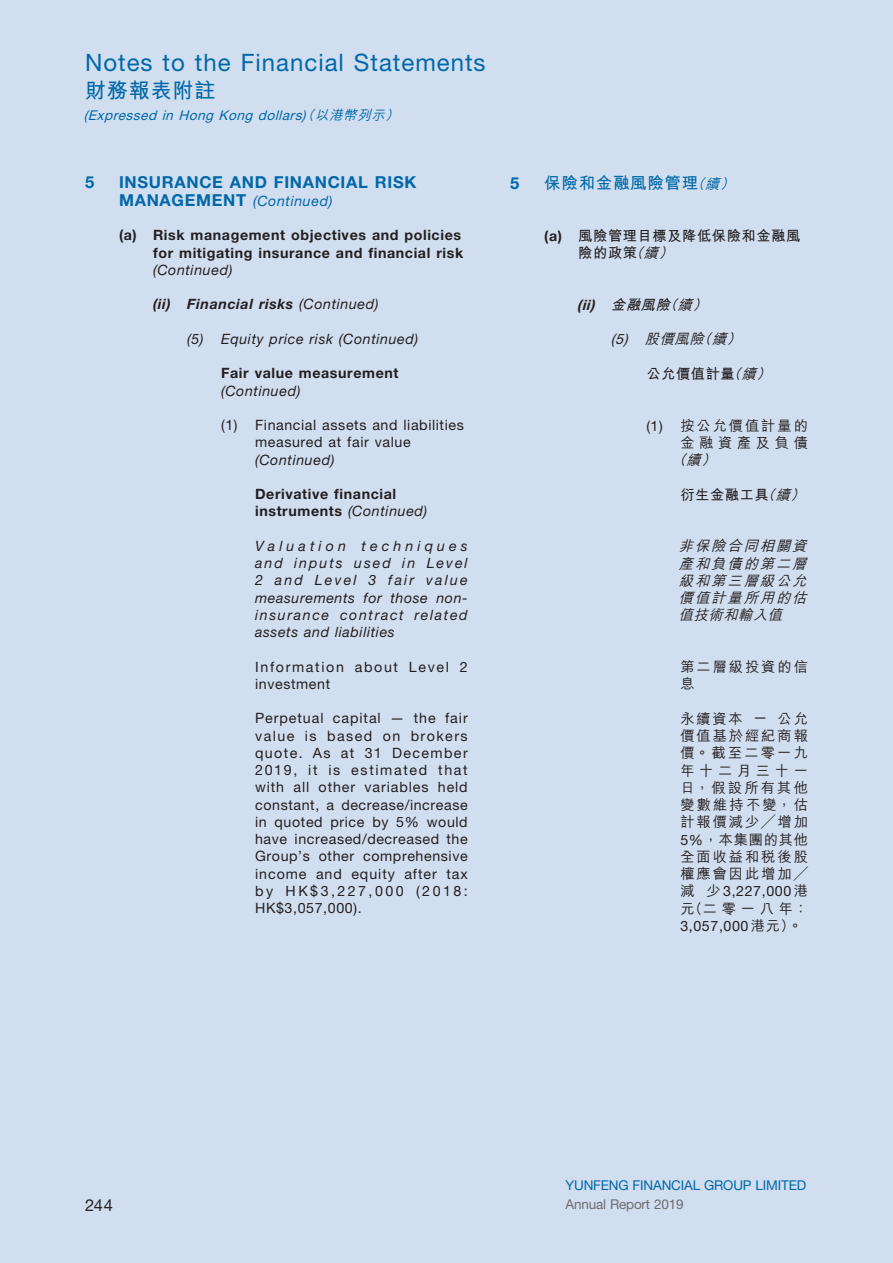
<style>
.page{position:relative;width:893px;height:1263px;background:#d0deef}
.page>*{position:absolute;margin:0;border:0;box-sizing:border-box;transform-origin:0 0}
.t1{font:24px "Helvetica Neue";letter-spacing:.04em;color:#0068a9}
.t2{font:21px "M Hei HK Bold E Ten B5 H";letter-spacing:.04em;color:#0068a9}
.t3{font:700 16.5px "Helvetica Neue";letter-spacing:.04em;color:#0068a9}
.t4{font:16.5px "M Hei HK Bold E Ten B5 H";letter-spacing:.04em;color:#0068a9}
.t5{font:16.5px "Helvetica Neue";color:#231f20}
.t6{font:14.25px/17.2px "Helvetica Neue";letter-spacing:.04em;color:#231f20}
.t7{font:italic 14.25px/17.2px "Helvetica Neue";letter-spacing:.04em;color:#231f20;text-align:justify}
.t8{font:700 14.25px/17.2px "Helvetica Neue";letter-spacing:.04em;color:#231f20;text-align:right}
.t9{font:14.25px/17.2px "M Hei HK Medium E Ten B5 H";letter-spacing:.135em;color:#231f20;text-align:right}
.t10{font:italic 14.25px/17.2px "M Hei HK Medium E Ten B5 H";color:#231f20;text-align:justify}
.t11{font:14.25px/17.2px "M Hei HK Bold E Ten B5 H";letter-spacing:.04em;color:#231f20}
.t12{font:14.25px/17.2px "Helvetica Neue";letter-spacing:.115em;color:#231f20}
.t13{font:italic 700 14.25px "Helvetica Neue";letter-spacing:.04em;color:#231f20}
.t14{font:italic 14.25px "Helvetica Neue";letter-spacing:.04em;color:#0068a9}
.t15{font:italic 700 14.25px "Helvetica Neue";color:#231f20}
.t16{font:italic 13.5px "Helvetica Neue";color:#0068a9}
.t17{font:13.5px "Helvetica Neue";letter-spacing:-.01em;color:#0068a9}
.t18{font:13.5px "Helvetica Neue";letter-spacing:-.01em;color:#6c6d70}
.s1{font-family:"M Hei HK Medium E Ten B5 H"}
.s2{font-weight:700;font-style:normal;font-size:16.5px}
.s3{font-weight:400}
.s4{font-weight:400;font-style:italic}
.s5{font-family:"M Hei HK Medium E Ten B5 H";font-style:italic;font-size:14.25px}
.s6{font-family:"Helvetica Neue";font-weight:700}
.s7{font-family:"M Hei HK Medium E Ten B5 H";font-style:italic}
.s8{font-family:"M Hei HK Bold E Ten B5 H";font-weight:400}
.s9{font-family:"M Hei HK Medium E Ten B5 H";font-weight:400}
.s10{font-family:"Helvetica Neue"}
</style>
<div class="page">
<h1 class="t1" style="left:85px;top:54px;width:402px">Notes to the Financial Statements</h1>
<h2 class="t2" style="left:85px;top:82px;width:132px">財務報表附註</h2>
<p class="t16" style="left:84px;top:110px;width:320px">(Expressed in Hong Kong dollars)<span class="s1">（以港幣列示）</span></p>
<p class="t3" style="left:85px;top:177px;width:11px">5</p>
<p class="t3" style="left:119px;top:177px;width:299px">INSURANCE AND FINANCIAL RISK</p>
<p class="t14" style="left:119px;top:196px;width:215px"><span class="s2">MANAGEMENT</span> (Continued)</p>
<p class="t8" style="left:119px;top:228px;width:346px">(a) Risk management objectives and policies for mitigating insurance and financial risk</p>
<p class="t7" style="left:153px;top:262px;width:81px">(Continued)</p>
<p class="t13" style="left:153px;top:299px;width:227px">(ii) Financial risks <span class="s3">(Continued)</span></p>
<p class="t7" style="left:187px;top:331px;width:233px">(5) Equity price risk (Continued)</p>
<p class="t8" style="left:221px;top:366px;width:179px">Fair value measurement</p>
<p class="t7" style="left:221px;top:383px;width:81px">(Continued)</p>
<p class="t6" style="left:255px;top:418px;width:210px;text-indent:-34px">(1) Financial assets and liabilities measured at fair value</p>
<p class="t7" style="left:255px;top:452px;width:81px">(Continued)</p>
<p class="t8" style="left:255px;top:487px;width:174px;text-align:left">Derivative financial instruments <span class="s4">(Continued)</span></p>
<p class="t7" style="left:255px;top:538px;width:214px">Valuation techniques and inputs used in Level 2 and Level 3 fair value measurements for those non&shy;insurance contract related assets and liabilities</p>
<p class="t12" style="left:255px;top:659px;width:214px">Information about Level 2 investment</p>
<p class="t6" style="left:255px;top:711px;width:214px;text-align:justify">Perpetual capital — the fair value is based on brokers quote. As at 31 December 2019, it is estimated that with all other variables held constant, a decrease/increase in quoted price by 5% would have increased/decreased the Group’s other comprehensive income and equity after tax by HK$3,227,000 (2018:<br>HK$3,057,000).</p>
<p class="t3" style="left:510px;top:177px;width:11px">5</p>
<p class="t4" style="left:544px;top:177px;width:195px">保險和金融風險管理<span class="s5">（續）</span></p>
<p class="t11" style="left:578px;top:229px;width:224px;text-indent:-34px"><span class="s6">(a)</span> 風險管理目標及降低保險和金融風險的政策<span class="s7">（續）</span></p>
<p class="t15" style="left:577px;top:300px;width:135px">(ii) <span class="s8">金融風險</span><span class="s9">（續）</span></p>
<p class="t10" style="left:611px;top:332px;width:135px"><span class="s10">(5)</span> 股價風險（續）</p>
<p class="t11" style="left:646px;top:367px;width:130px">公允價值計量<span class="s7">（續）</span></p>
<p class="t9" style="left:646px;top:419px;width:163px"><span class="s10">(1)</span> 按公允價值計量的金融資產及負債</p>
<p class="t10" style="left:672px;top:453px;width:49px">（續）</p>
<p class="t11" style="left:680px;top:488px;width:130px">衍生金融工具<span class="s7">（續）</span></p>
<p class="t10" style="left:679px;top:539px;width:133px">非保險合同相關資產和負債的第二層級和第三層級公允價值計量所用的估值技術和輸入值</p>
<p class="t9" style="left:680px;top:660px;width:129px;text-align:left">第二層級投資的信息</p>
<p class="t9" style="left:680px;top:712px;width:129px;text-align:justify">永續資本 <span class="s10">—</span> 公允價值基於經紀商報價。截至二零一九年十二月三十一日，假設所有其他變數維持不變，估計報價減少╱增加<span class="s10">5%</span>，本集團的其他全面收益和稅後股權應會因此增加╱</p>
<p class="t6" style="left:680px;top:884px;width:129px"><span class="s1">減 少</span> 3,227,000 <span class="s1">港</span></p>
<p class="t9" style="left:680px;top:902px;width:129px">元（二零一八年：</p>
<p class="t6" style="left:680px;top:919px;width:124px">3,057,000 <span class="s1">港元）。</span></p>
<p class="t5" style="left:85px;top:1199px;width:29px">244</p>
<p class="t17" style="left:566px;top:1180px;width:242px">YUNFENG FINANCIAL GROUP LIMITED</p>
<p class="t18" style="left:566px;top:1199px;width:119px">Annual Report 2019</p>
</div>
